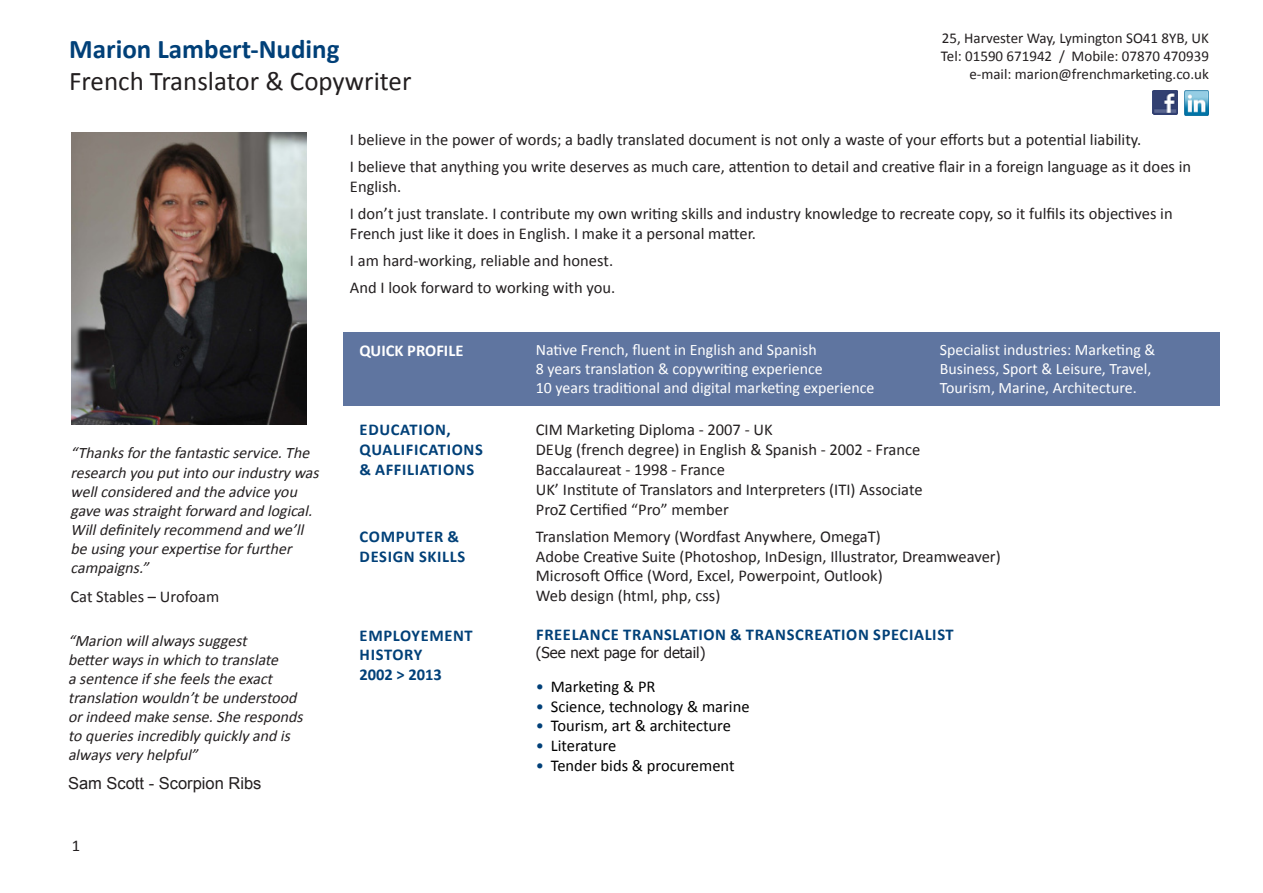
<style>
.page{position:relative;width:1263px;height:893px;background:#fff}
.page>*{position:absolute;margin:0;border:0;box-sizing:border-box;transform-origin:0 0}
.t1{font:27px "Calibri";color:#231f20}
.t2{font:700 27px "Calibri";color:#014078}
.t3{font:16.5px/19.8px "Calibri";color:#231f20}
.SubTitle{font:700 16.5px/19.8px "Calibri";letter-spacing:.04em;color:#014078}
.t4{font:16.5px "Calibri";color:#000}
.t5{font:16.5px "Arial";color:#231f20}
.t6{font:700 16.5px "Calibri";color:#fff}
.SubTitle-2{font:700 16.5px "Calibri";color:#014078}
.italic{font:italic 15.9px/19px "Calibri";color:#231f20}
.t7{font:15.9px/19.5px "Calibri";color:#fff}
.t8{font:15px "Calibri";color:#231f20}
.t9{font:15px "Tahoma";color:#231f20}
.s1{color:#014078}
</style>
<div class="page">
<div style="left:343px;top:333px;width:876px;height:73px;background:#5f75a0"></div>
<img style="left:1153px;top:90px;width:25px;height:25px">
<img style="left:1184px;top:91px;width:25px;height:25px">
<img style="left:72px;top:133px;width:234px;height:292px">
<p class="t2" style="left:69px;top:31px;width:272px">Marion Lambert-Nuding</p>
<p class="t1" style="left:69px;top:64px;width:344px">French Translator &amp; Copywriter</p>
<p class="t8" style="left:942px;top:29px;width:269px">25, Harvester Way, Lymington SO41 8YB, UK</p>
<p class="t8" style="left:941px;top:47px;width:270px">Tel: 01590 671942 / Mobile: 07870 470939</p>
<p class="t8" style="left:969px;top:65px;width:241px">e-mail: marion@frenchmarketing.co.uk</p>
<p class="italic" style="left:71px;top:444px;width:254px">“Thanksforthefantasticservice.The research you putinto ourindustrywas wellconsidered and theadviceyou gavewasstraightforward and logical.<br>Willdefinitelyrecommend and we’ll beusingyourexpertiseforfurther campaigns.”</p>
<p class="t3" style="left:71px;top:586px;width:150px">Cat Stables – Urofoam</p>
<p class="italic" style="left:68px;top:631px;width:240px">“Marion willalwayssuggest betterwaysin which to translate asentenceifshefeelstheexact translation wouldn’tbeunderstood orindeed makesense.Sheresponds to queriesincrediblyquicklyand is alwaysveryhelpful”</p>
<p class="t5" style="left:68px;top:772px;width:195px">Sam Scott - Scorpion Ribs</p>
<p class="t3" style="left:72px;top:836px;width:10px">1</p>
<p class="t3" style="left:350px;top:130px;width:793px">I believe in the power of words; a badly translated document is not only a waste of your efforts but a potential liability.</p>
<p class="t3" style="left:350px;top:157px;width:843px">I believe that anything you write deserves as much care, attention to detail and creative flair in a foreign language as it does in<br>English.</p>
<p class="t3" style="left:350px;top:204px;width:824px">I don’t just translate. I contribute my own writing skills and industry knowledge to recreate copy, so it fulfils its objectives in<br>French just like it does in English. I make it a personal matter.</p>
<p class="t3" style="left:350px;top:250px;width:265px">I am hard-working, reliable and honest.</p>
<p class="t3" style="left:350px;top:277px;width:267px">And I look forward to working with you.</p>
<p class="t6" style="left:359px;top:340px;width:106px">QUICK PROFILE</p>
<p class="t7" style="left:536px;top:340px;width:282px">Native French, fluent in English and Spanish</p>
<p class="t7" style="left:536px;top:359px;width:289px">8 years translation &amp; copywriting experience</p>
<p class="t7" style="left:536px;top:378px;width:340px">10 years traditional and digital marketing experience</p>
<p class="SubTitle" style="left:360px;top:419px;width:92px">EDUCATION,</p>
<p class="SubTitle" style="left:360px;top:439px;width:125px">QUALIFICATIONS</p>
<p class="SubTitle" style="left:359px;top:459px;width:116px">&amp; AFFILIATIONS</p>
<p class="t3" style="left:536px;top:420px;width:238px">CIM Marketing Diploma - 2007 - UK</p>
<p class="t3" style="left:536px;top:440px;width:386px">DEUg (french degree) in English &amp; Spanish - 2002 - France</p>
<p class="t3" style="left:536px;top:460px;width:191px">Baccalaureat - 1998 - France</p>
<p class="t3" style="left:536px;top:480px;width:388px">UK’ Institute of Translators and Interpreters (ITI) Associate</p>
<p class="t3" style="left:536px;top:499px;width:194px">ProZ Certified “Pro” member</p>
<p class="t7" style="left:940px;top:340px;width:217px">Specialist industries: Marketing &amp;<br>Business, Sport &amp; Leisure, Travel,<br>Tourism, Marine, Architecture.</p>
<p class="SubTitle" style="left:360px;top:527px;width:107px">COMPUTER &amp;<br>DESIGN SKILLS</p>
<p class="t3" style="left:536px;top:526px;width:346px">Translation Memory (Wordfast Anywhere, OmegaT)</p>
<p class="t3" style="left:536px;top:546px;width:466px">Adobe Creative Suite (Photoshop, InDesign, Illustrator, Dreamweaver)</p>
<p class="t3" style="left:536px;top:566px;width:348px">Microsoft Office (Word, Excel, Powerpoint, Outlook)</p>
<p class="t3" style="left:536px;top:586px;width:186px">Web design (html, php, css)</p>
<p class="SubTitle" style="left:360px;top:625px;width:115px">EMPLOYEMENT<br>HISTORY</p>
<p class="SubTitle-2" style="left:359px;top:664px;width:84px">2002 &gt; 2013</p>
<p class="SubTitle" style="left:536px;top:624px;width:419px">FREELANCE TRANSLATION &amp; TRANSCREATION SPECIALIST</p>
<p class="t9" style="left:536px;top:642px;width:171px">(See next page for detail)</p>
<p class="t4" style="left:536px;top:676px;width:121px"><span class="s1">•</span> Marketing &amp; PR</p>
<p class="t4" style="left:536px;top:696px;width:215px"><span class="s1">•</span> Science, technology &amp; marine</p>
<p class="t4" style="left:536px;top:715px;width:197px"><span class="s1">•</span> Tourism, art &amp; architecture</p>
<p class="t4" style="left:536px;top:735px;width:82px"><span class="s1">•</span> Literature</p>
<p class="t4" style="left:536px;top:755px;width:200px"><span class="s1">•</span> Tender bids &amp; procurement</p>
</div>
